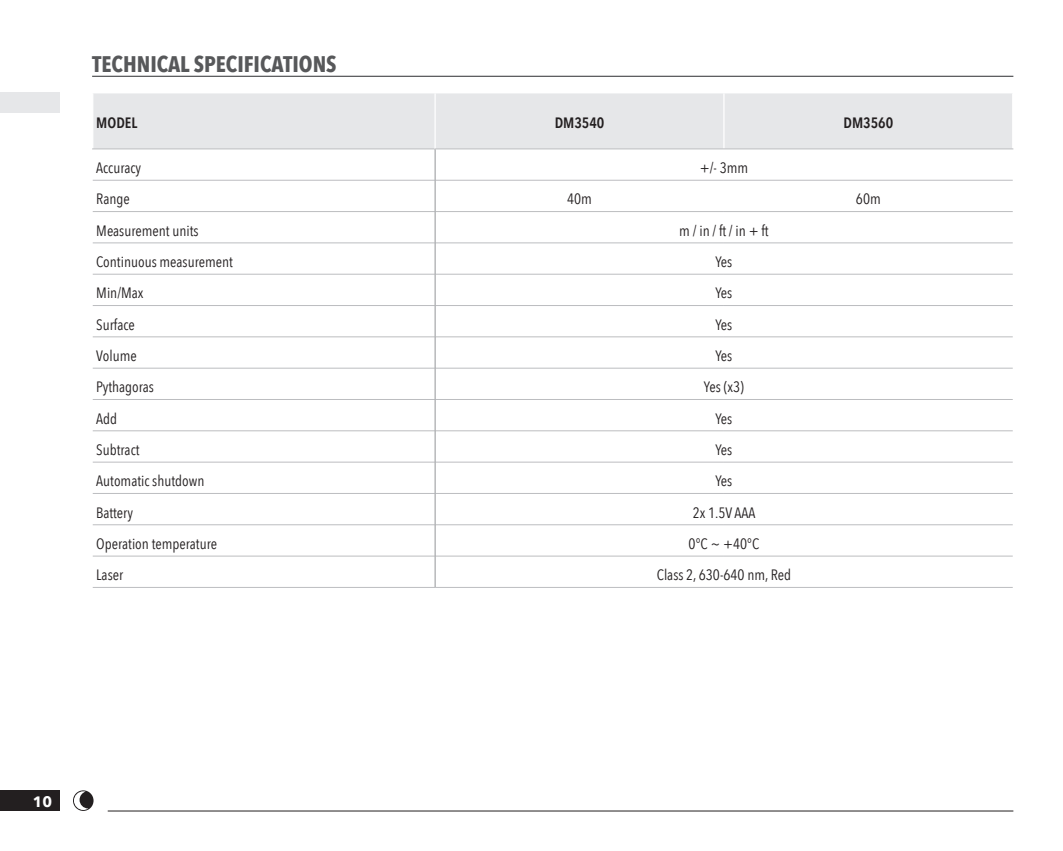
<style>
.page{position:relative;width:1063px;height:851px;background:#fff}
.page>*{position:absolute;margin:0;border:0;box-sizing:border-box;transform-origin:0 0}
.TITLE_-_NIV1{font:700 22.5px "Avenir Next Condensed";color:#57585a}
.TABLE_TEKST{font:15px "Avenir Next Condensed";color:#231f20}
.TABLE_HEADER{font:600 15px "Avenir Next Condensed";color:#231f20}
.t1{font:700 15px "Avenir Next";color:#fff}
</style>
<div class="page">
<div style="left:0;top:790px;width:59px;height:20px;background:#231f20"></div>
<hr style="left:108px;top:810px;width:905px;height:1px;background:#231f20">
<div style="left:0;top:92px;width:59px;height:21px;background:#e6e7e9"></div>
<svg style="left:73px;top:790px;width:21px;height:20px"></svg>
<hr style="left:92px;top:76px;width:921px;height:1px;background:#57585a">
<div style="left:93px;top:93px;width:919px;height:55px;background:#e6e7e9"></div>
<hr style="left:92px;top:148px;width:343px;height:1px;background:#bcbdc0">
<hr style="left:93px;top:180px;width:342px;height:1px;background:#bcbdc0">
<hr style="left:435px;top:180px;width:289px;height:1px;background:#bcbdc0">
<hr style="left:724px;top:180px;width:289px;height:1px;background:#bcbdc0">
<hr style="left:93px;top:211px;width:342px;height:1px;background:#bcbdc0">
<hr style="left:435px;top:211px;width:289px;height:1px;background:#bcbdc0">
<hr style="left:724px;top:211px;width:289px;height:1px;background:#bcbdc0">
<hr style="left:93px;top:242px;width:342px;height:1px;background:#bcbdc0">
<hr style="left:435px;top:242px;width:289px;height:1px;background:#bcbdc0">
<hr style="left:724px;top:242px;width:289px;height:1px;background:#bcbdc0">
<hr style="left:93px;top:274px;width:342px;height:1px;background:#bcbdc0">
<hr style="left:435px;top:274px;width:289px;height:1px;background:#bcbdc0">
<hr style="left:724px;top:274px;width:289px;height:1px;background:#bcbdc0">
<hr style="left:93px;top:305px;width:342px;height:1px;background:#bcbdc0">
<hr style="left:435px;top:305px;width:289px;height:1px;background:#bcbdc0">
<hr style="left:724px;top:305px;width:289px;height:1px;background:#bcbdc0">
<hr style="left:93px;top:336px;width:342px;height:1px;background:#bcbdc0">
<hr style="left:435px;top:336px;width:289px;height:1px;background:#bcbdc0">
<hr style="left:724px;top:336px;width:289px;height:1px;background:#bcbdc0">
<hr style="left:93px;top:367px;width:342px;height:1px;background:#bcbdc0">
<hr style="left:435px;top:367px;width:289px;height:1px;background:#bcbdc0">
<hr style="left:724px;top:367px;width:289px;height:1px;background:#bcbdc0">
<hr style="left:93px;top:399px;width:342px;height:1px;background:#bcbdc0">
<hr style="left:435px;top:399px;width:289px;height:1px;background:#bcbdc0">
<hr style="left:724px;top:399px;width:289px;height:1px;background:#bcbdc0">
<hr style="left:93px;top:430px;width:342px;height:1px;background:#bcbdc0">
<hr style="left:435px;top:430px;width:289px;height:1px;background:#bcbdc0">
<hr style="left:724px;top:430px;width:289px;height:1px;background:#bcbdc0">
<hr style="left:93px;top:461px;width:342px;height:1px;background:#bcbdc0">
<hr style="left:435px;top:461px;width:289px;height:1px;background:#bcbdc0">
<hr style="left:724px;top:461px;width:289px;height:1px;background:#bcbdc0">
<hr style="left:93px;top:493px;width:342px;height:1px;background:#bcbdc0">
<hr style="left:435px;top:493px;width:289px;height:1px;background:#bcbdc0">
<hr style="left:724px;top:493px;width:289px;height:1px;background:#bcbdc0">
<hr style="left:93px;top:524px;width:342px;height:1px;background:#bcbdc0">
<hr style="left:435px;top:524px;width:289px;height:1px;background:#bcbdc0">
<hr style="left:724px;top:524px;width:289px;height:1px;background:#bcbdc0">
<hr style="left:93px;top:555px;width:342px;height:1px;background:#bcbdc0">
<hr style="left:435px;top:555px;width:289px;height:1px;background:#bcbdc0">
<hr style="left:724px;top:555px;width:289px;height:1px;background:#bcbdc0">
<hr style="left:93px;top:587px;width:342px;height:1px;background:#bcbdc0">
<hr style="left:435px;top:587px;width:289px;height:1px;background:#bcbdc0">
<hr style="left:724px;top:587px;width:289px;height:1px;background:#bcbdc0">
<hr style="left:435px;top:149px;width:1px;height:31px;background:#939598">
<hr style="left:435px;top:180px;width:1px;height:31px;background:#939598">
<hr style="left:435px;top:211px;width:1px;height:32px;background:#939598">
<hr style="left:435px;top:243px;width:1px;height:31px;background:#939598">
<hr style="left:435px;top:274px;width:1px;height:31px;background:#939598">
<hr style="left:435px;top:305px;width:1px;height:32px;background:#939598">
<hr style="left:435px;top:337px;width:1px;height:31px;background:#939598">
<hr style="left:435px;top:368px;width:1px;height:31px;background:#939598">
<hr style="left:435px;top:399px;width:1px;height:32px;background:#939598">
<hr style="left:435px;top:431px;width:1px;height:31px;background:#939598">
<hr style="left:435px;top:462px;width:1px;height:31px;background:#939598">
<hr style="left:435px;top:493px;width:1px;height:31px;background:#939598">
<hr style="left:435px;top:524px;width:1px;height:32px;background:#939598">
<hr style="left:435px;top:556px;width:1px;height:31px;background:#939598">
<hr style="left:434px;top:93px;width:2px;height:56px;background:#fff">
<hr style="left:723px;top:93px;width:2px;height:56px;background:#fff">
<hr style="left:435px;top:148px;width:289px;height:1px;background:#bcbdc0">
<hr style="left:724px;top:148px;width:289px;height:1px;background:#bcbdc0">
<p class="TITLE_-_NIV1" style="left:92px;top:50px;width:246px">TECHNICAL SPECIFICATIONS</p>
<p class="TABLE_HEADER" style="left:96px;top:109px;width:43px">MODEL</p>
<p class="TABLE_HEADER" style="left:555px;top:109px;width:51px">DM3540</p>
<p class="TABLE_HEADER" style="left:843px;top:109px;width:51px">DM3560</p>
<p class="TABLE_TEKST" style="left:96px;top:155px;width:46px">Accuracy</p>
<p class="TABLE_TEKST" style="left:700px;top:155px;width:50px">+/- 3mm</p>
<p class="TABLE_TEKST" style="left:96px;top:186px;width:35px">Range</p>
<p class="TABLE_TEKST" style="left:567px;top:186px;width:26px">40m</p>
<p class="TABLE_TEKST" style="left:856px;top:186px;width:26px">60m</p>
<p class="TABLE_TEKST" style="left:96px;top:218px;width:104px">Measurement units</p>
<p class="TABLE_TEKST" style="left:679px;top:218px;width:91px">m / in / ft / in + ft</p>
<p class="TABLE_TEKST" style="left:96px;top:249px;width:138px">Continuous measurement</p>
<p class="TABLE_TEKST" style="left:715px;top:249px;width:18px">Yes</p>
<p class="TABLE_TEKST" style="left:96px;top:280px;width:49px">Min/Max</p>
<p class="TABLE_TEKST" style="left:715px;top:280px;width:18px">Yes</p>
<p class="TABLE_TEKST" style="left:96px;top:311px;width:40px">Surface</p>
<p class="TABLE_TEKST" style="left:715px;top:311px;width:18px">Yes</p>
<p class="TABLE_TEKST" style="left:96px;top:343px;width:42px">Volume</p>
<p class="TABLE_TEKST" style="left:715px;top:343px;width:18px">Yes</p>
<p class="TABLE_TEKST" style="left:96px;top:374px;width:59px">Pythagoras</p>
<p class="TABLE_TEKST" style="left:704px;top:374px;width:41px">Yes (x3)</p>
<p class="TABLE_TEKST" style="left:96px;top:405px;width:22px">Add</p>
<p class="TABLE_TEKST" style="left:715px;top:405px;width:18px">Yes</p>
<p class="TABLE_TEKST" style="left:96px;top:437px;width:45px">Subtract</p>
<p class="TABLE_TEKST" style="left:715px;top:437px;width:18px">Yes</p>
<p class="TABLE_TEKST" style="left:96px;top:468px;width:110px">Automatic shutdown</p>
<p class="TABLE_TEKST" style="left:715px;top:468px;width:18px">Yes</p>
<p class="TABLE_TEKST" style="left:96px;top:499px;width:38px">Battery</p>
<p class="TABLE_TEKST" style="left:693px;top:499px;width:64px">2x 1.5V AAA</p>
<p class="TABLE_TEKST" style="left:96px;top:531px;width:122px">Operation temperature</p>
<p class="TABLE_TEKST" style="left:689px;top:531px;width:72px">0°C ~ +40°C</p>
<p class="TABLE_TEKST" style="left:96px;top:562px;width:28px">Laser</p>
<p class="TABLE_TEKST" style="left:657px;top:562px;width:136px">Class 2, 630-640 nm, Red</p>
<p class="t1" style="left:33px;top:788px;width:21px">10</p>
</div>
